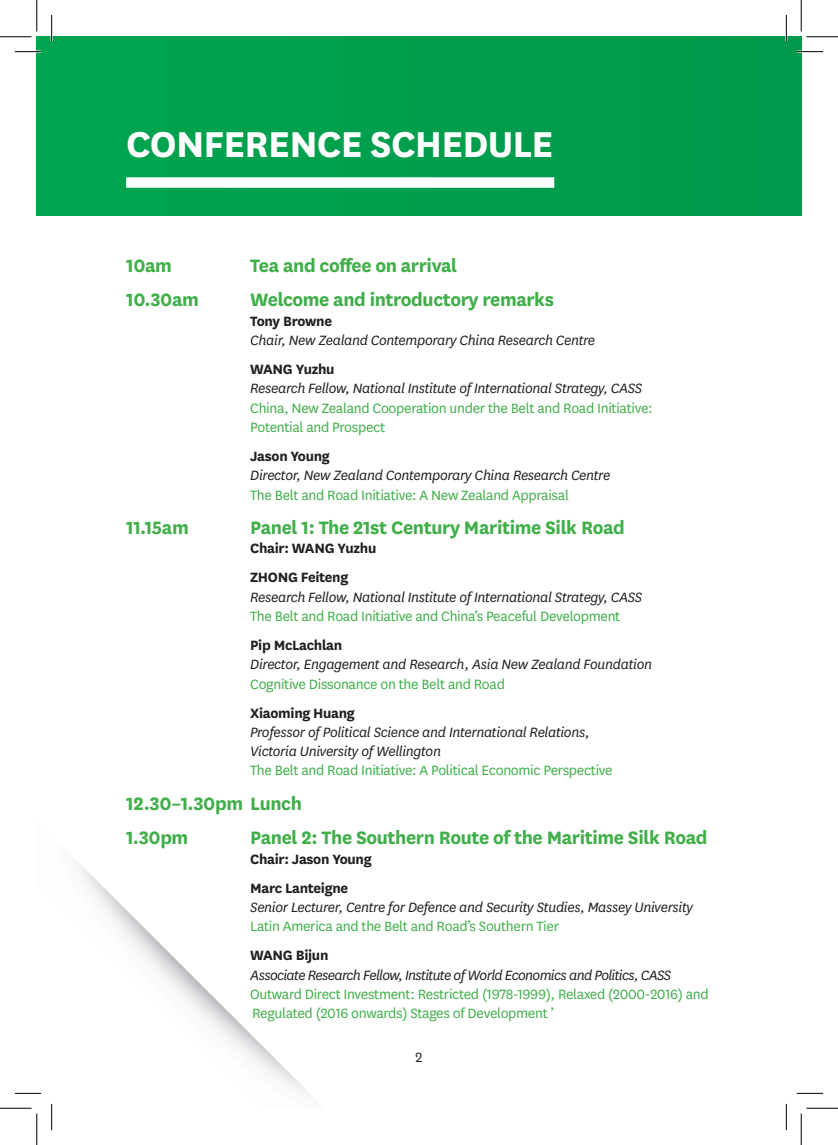
<style>
.page{position:relative;width:838px;height:1145px;background:#fff}
.page>*{position:absolute;margin:0;border:0;box-sizing:border-box;transform-origin:0 0}
.t1{font:700 42px "National";letter-spacing:-.02em;color:#fff}
.t2{font:700 21px/34.5px "National";letter-spacing:-.02em;color:#40ae49}
.t3{font:italic 15.75px/19.2px "National";letter-spacing:-.02em;color:#231f20}
.t4{font:15.75px/19.2px "National";letter-spacing:-.02em;color:#40ae49}
.t5{font:700 15.75px/29.2px "National";letter-spacing:-.02em;color:#231f20}
.t6{font:italic 15.75px "National";letter-spacing:-.04em;color:#231f20}
.t7{font:15.75px "National";color:#231f20}
</style>
<div class="page">
<div style="left:37px;top:37px;width:764px;height:178px;background:#009e4d"></div>
<img style="left:41px;top:862px;width:270px;height:242px">
<div style="left:126px;top:177px;width:428px;height:11px;background:#fff"></div>
<hr style="left:15px;top:51px;width:26px;height:2px;background:#fff">
<hr style="left:796px;top:51px;width:27px;height:2px;background:#fff">
<hr style="left:51px;top:15px;width:2px;height:26px;background:#fff">
<hr style="left:785px;top:15px;width:2px;height:26px;background:#fff">
<svg style="left:15px;top:51px;width:26px;height:1px"></svg>
<svg style="left:796px;top:51px;width:27px;height:1px"></svg>
<svg style="left:15px;top:1093px;width:26px;height:1px"></svg>
<svg style="left:796px;top:1093px;width:27px;height:1px"></svg>
<svg style="left:51px;top:15px;width:1px;height:26px"></svg>
<svg style="left:51px;top:1104px;width:1px;height:26px"></svg>
<svg style="left:786px;top:15px;width:1px;height:26px"></svg>
<svg style="left:786px;top:1104px;width:1px;height:26px"></svg>
<hr style="left:0;top:36px;width:32px;height:1px;background:#000">
<hr style="left:806px;top:36px;width:31px;height:1px;background:#000">
<hr style="left:0;top:1108px;width:32px;height:1px;background:#000">
<hr style="left:806px;top:1108px;width:31px;height:1px;background:#000">
<hr style="left:36px;top:0;width:1px;height:31px;background:#000">
<hr style="left:36px;top:1113px;width:1px;height:32px;background:#000">
<hr style="left:800px;top:0;width:1px;height:31px;background:#000">
<hr style="left:800px;top:1113px;width:1px;height:32px;background:#000">
<h1 class="t1" style="left:126px;top:115px;width:429px">CONFERENCE SCHEDULE</h1>
<h2 class="t2" style="left:126px;top:247px;width:47px">10am</h2>
<h2 class="t2" style="left:250px;top:247px;width:209px">Tea and coffee on arrival</h2>
<h2 class="t2" style="left:126px;top:281px;width:74px">10.30am</h2>
<h2 class="t2" style="left:250px;top:281px;width:305px">Welcome and introductory remarks</h2>
<p class="t5" style="left:250px;top:305px;width:83px">Tony Browne</p>
<p class="t3" style="left:250px;top:330px;width:346px">Chair, New Zealand Contemporary China Research Centre</p>
<p class="t5" style="left:250px;top:354px;width:86px">WANG Yuzhu</p>
<p class="t3" style="left:250px;top:378px;width:393px">Research Fellow, National Institute of International Strategy, CASS</p>
<p class="t4" style="left:250px;top:397px;width:404px">China, New Zealand Cooperation under the Belt and Road Initiative:<br>Potential and Prospect</p>
<p class="t5" style="left:250px;top:440px;width:81px">Jason Young</p>
<p class="t3" style="left:250px;top:465px;width:361px">Director, New Zealand Contemporary China Research Centre</p>
<p class="t4" style="left:250px;top:484px;width:320px">The Belt and Road Initiative: A New Zealand Appraisal</p>
<h2 class="t2" style="left:126px;top:509px;width:64px">11.15am</h2>
<h2 class="t2" style="left:250px;top:509px;width:376px">Panel 1: The 21st Century Maritime Silk Road</h2>
<p class="t5" style="left:250px;top:533px;width:128px">Chair: WANG Yuzhu<br>ZHONG Feiteng</p>
<p class="t3" style="left:250px;top:587px;width:393px">Research Fellow, National Institute of International Strategy, CASS</p>
<p class="t4" style="left:250px;top:606px;width:371px">The Belt and Road Initiative and China’s Peaceful Development</p>
<p class="t5" style="left:250px;top:629px;width:93px">Pip McLachlan</p>
<p class="t3" style="left:250px;top:654px;width:403px">Director, Engagement and Research, Asia New Zealand Foundation</p>
<p class="t4" style="left:250px;top:673px;width:256px">Cognitive Dissonance on the Belt and Road</p>
<p class="t5" style="left:250px;top:697px;width:106px">Xiaoming Huang</p>
<p class="t3" style="left:250px;top:722px;width:341px">Professor of Political Science and International Relations,<br>Victoria University of Wellington</p>
<p class="t4" style="left:250px;top:760px;width:364px">The Belt and Road Initiative: A Political Economic Perspective</p>
<h2 class="t2" style="left:126px;top:785px;width:177px">12.30–1.30pm Lunch<br>1.30pm</h2>
<h2 class="t2" style="left:250px;top:819px;width:459px">Panel 2: The Southern Route of the Maritime Silk Road</h2>
<p class="t5" style="left:250px;top:843px;width:123px">Chair: Jason Young<br>Marc Lanteigne</p>
<p class="t3" style="left:250px;top:897px;width:444px">Senior Lecturer, Centre for Defence and Security Studies, Massey University</p>
<p class="t4" style="left:250px;top:916px;width:310px">Latin America and the Belt and Road’s Southern Tier</p>
<p class="t5" style="left:250px;top:940px;width:80px">WANG Bijun</p>
<p class="t6" style="left:250px;top:965px;width:422px">Associate Research Fellow, Institute of World Economics and Politics, CASS</p>
<p class="t4" style="left:250px;top:984px;width:460px">Outward Direct Investment: Restricted (1978-1999), Relaxed (2000-2016) and<br>Regulated (2016 onwards) Stages of Development ’</p>
<p class="t7" style="left:415px;top:1047px;width:8px">2</p>
</div>
